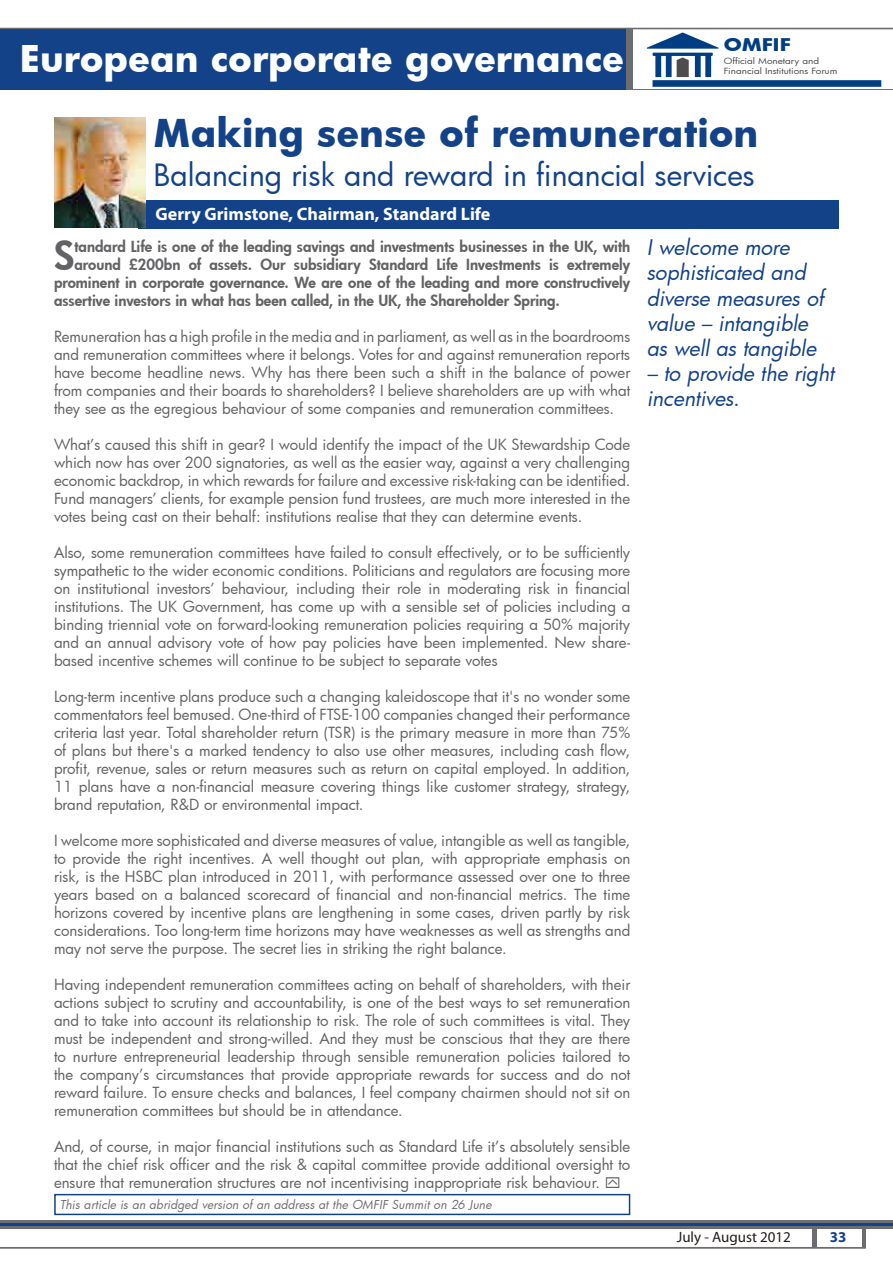
<style>
.page{position:relative;width:893px;height:1263px;background:#fff}
.page>*{position:absolute;margin:0;border:0;box-sizing:border-box;transform-origin:0 0}
.t1{font:800 38.85px "Futura";color:#636366}
.t2{font:700 37.5px "Futura";color:#134289}
.t3{font:700 36px "Futura";color:#fff}
.t4{font:30px "Futura";color:#134289}
.t5{font:italic 21px/25.2px "Futura";color:#134289}
.t6{font:700 18px "Myriad Pro";color:#fff}
.t7{font:700 17.1px "Futura";color:#003d82;scale:1.19 1}
.t8{font:15px/18px "Futura";color:#636366;text-align:justify}
.t9{font:800 15px "Futura";color:#636366}
.t10{font:15px "Myriad Pro";color:#241e1b}
.t11{font:700 15px "Myriad Pro";color:#134289}
.t12{font:italic 12px "Futura";letter-spacing:.01em;color:#6c6d70}
.t13{font:8.25px "Futura";color:#4d4d4d;scale:1.19 1}
</style>
<div class="page">
<div style="left:139px;top:200px;width:700px;height:29px;background:#134289"></div>
<img style="left:54px;top:117px;width:91px;height:110px">
<svg style="left:625px;top:29px;width:268px;height:61px"></svg>
<div style="left:633px;top:28px;width:260px;height:60px;background:#fff"></div>
<svg style="left:647px;top:33px;width:234px;height:54px"></svg>
<hr style="left:0;top:28px;width:893px;height:1px;background:#6c6d70">
<div style="left:0;top:29px;width:625px;height:61px;background:#134289"></div>
<div style="left:812px;top:1222px;width:54px;height:26px;background:#6c6d70"></div>
<div style="left:817px;top:1222px;width:44px;height:25px;background:#fff"></div>
<hr style="left:0;top:1247px;width:866px;height:1px;background:#6c6d70">
<svg style="left:0;top:1220px;width:893px;height:8px;background:#5d6574"></svg>
<hr style="left:0;top:1223px;width:893px;height:2px;background:#134289">
<div style="left:54px;top:1194px;width:576px;height:21px;border:2px solid #134289"></div>
<h3 class="t3" style="left:20px;top:33px;width:606px">European corporate governance</h3>
<h3 class="t3" style="left:280px;top:33px;width:108px">N ews</h3>
<p class="t7" style="left:724px;top:33px;width:58px">OMFIF</p>
<p class="t13" style="left:724px;top:55px;width:81px">Official Monetary and</p>
<p class="t13" style="left:724px;top:65px;width:97px">Financial Institutions Forum</p>
<h2 class="t2" style="left:154px;top:106px;width:606px">Making sense of remuneration</h2>
<h3 class="t4" style="left:154px;top:154px;width:603px">Balancing risk and reward in financial services</h3>
<p class="t6" style="left:156px;top:202px;width:336px">Gerry Grimstone, Chairman, Standard Life</p>
<h1 class="t1" style="left:54px;top:229px;width:22px">S</h1>
<p class="t9" style="left:74px;top:236px;width:557px">tandard Life is one of the leading savings and investments businesses in the UK, with</p>
<p class="t9" style="left:74px;top:254px;width:557px">around £200bn of assets. Our subsidiary Standard Life Investments is extremely</p>
<p class="t9" style="left:54px;top:272px;width:578px">prominent in corporate governance. We are one of the leading and more constructively</p>
<p class="t9" style="left:54px;top:290px;width:507px">assertive investors in what has been called, in the UK, the Shareholder Spring.</p>
<p class="t8" style="left:54px;top:327px;width:578px">Remuneration has a high profile in the media and in parliament, as well as in the boardrooms and remuneration committees where it belongs. Votes for and against remuneration reports have become headline news. Why has there been such a shift in the balance of power from companies and their boards to shareholders? I believe shareholders are up with what they see as the egregious behaviour of some companies and remuneration committees.</p>
<p class="t8" style="left:54px;top:435px;width:578px">What’s caused this shift in gear? I would identify the impact of the UK Stewardship Code which now has over 200 signatories, as well as the easier way, against a very challenging economic backdrop, in which rewards for failure and excessive risk-taking can be identified.<br>Fund managers’ clients, for example pension fund trustees, are much more interested in the votes being cast on their behalf: institutions realise that they can determine events.</p>
<p class="t8" style="left:54px;top:543px;width:578px">Also, some remuneration committees have failed to consult effectively, or to be sufficiently sympathetic to the wider economic conditions. Politicians and regulators are focusing more on institutional investors’ behaviour, including their role in moderating risk in financial institutions. The UK Government, has come up with a sensible set of policies including a binding triennial vote on forward-looking remuneration policies requiring a 50% majority and an annual advisory vote of how pay policies have been implemented. New share&shy;based incentive schemes will continue to be subject to separate votes</p>
<p class="t8" style="left:54px;top:687px;width:578px">Long-term incentive plans produce such a changing kaleidoscope that it's no wonder some commentators feel bemused. One-third of FTSE-100 companies changed their performance criteria last year. Total shareholder return (TSR) is the primary measure in more than 75% of plans but there's a marked tendency to also use other measures, including cash flow, profit, revenue, sales or return measures such as return on capital employed. In addition, 11 plans have a non-financial measure covering things like customer strategy, strategy, brand reputation, R&amp;D or environmental impact.</p>
<p class="t8" style="left:54px;top:831px;width:578px">I welcome more sophisticated and diverse measures of value, intangible as well as tangible, to provide the right incentives. A well thought out plan, with appropriate emphasis on risk, is the HSBC plan introduced in 2011, with performance assessed over one to three years based on a balanced scorecard of financial and non-financial metrics. The time horizons covered by incentive plans are lengthening in some cases, driven partly by risk considerations. Too long-term time horizons may have weaknesses as well as strengths and may not serve the purpose. The secret lies in striking the right balance.</p>
<p class="t8" style="left:54px;top:975px;width:578px">Having independent remuneration committees acting on behalf of shareholders, with their actions subject to scrutiny and accountability, is one of the best ways to set remuneration and to take into account its relationship to risk. The role of such committees is vital. They must be independent and strong-willed. And they must be conscious that they are there to nurture entrepreneurial leadership through sensible remuneration policies tailored to the company’s circumstances that provide appropriate rewards for success and do not reward failure. To ensure checks and balances, I feel company chairmen should not sit on remuneration committees but should be in attendance.</p>
<p class="t8" style="left:54px;top:1137px;width:578px">And, of course, in major financial institutions such as Standard Life it’s absolutely sensible that the chief risk officer and the risk &amp; capital committee provide additional oversight to ensure that remuneration structures are not incentivising inappropriate risk behaviour.</p>
<p class="t12" style="left:60px;top:1196px;width:433px">This article is an abridged version of an address at the OMFIF Summit on 26 June</p>
<h3 class="t5" style="left:647px;top:234px;width:179px">I welcome more sophisticated and diverse measures of value – intangible as well as tangible</h3>
<h3 class="t5" style="left:647px;top:360px;width:189px">– to provide the right incentives.</h3>
<p class="t10" style="left:677px;top:1228px;width:116px">July - August 2012</p>
<p class="t11" style="left:830px;top:1227px;width:18px">33</p>
</div>
